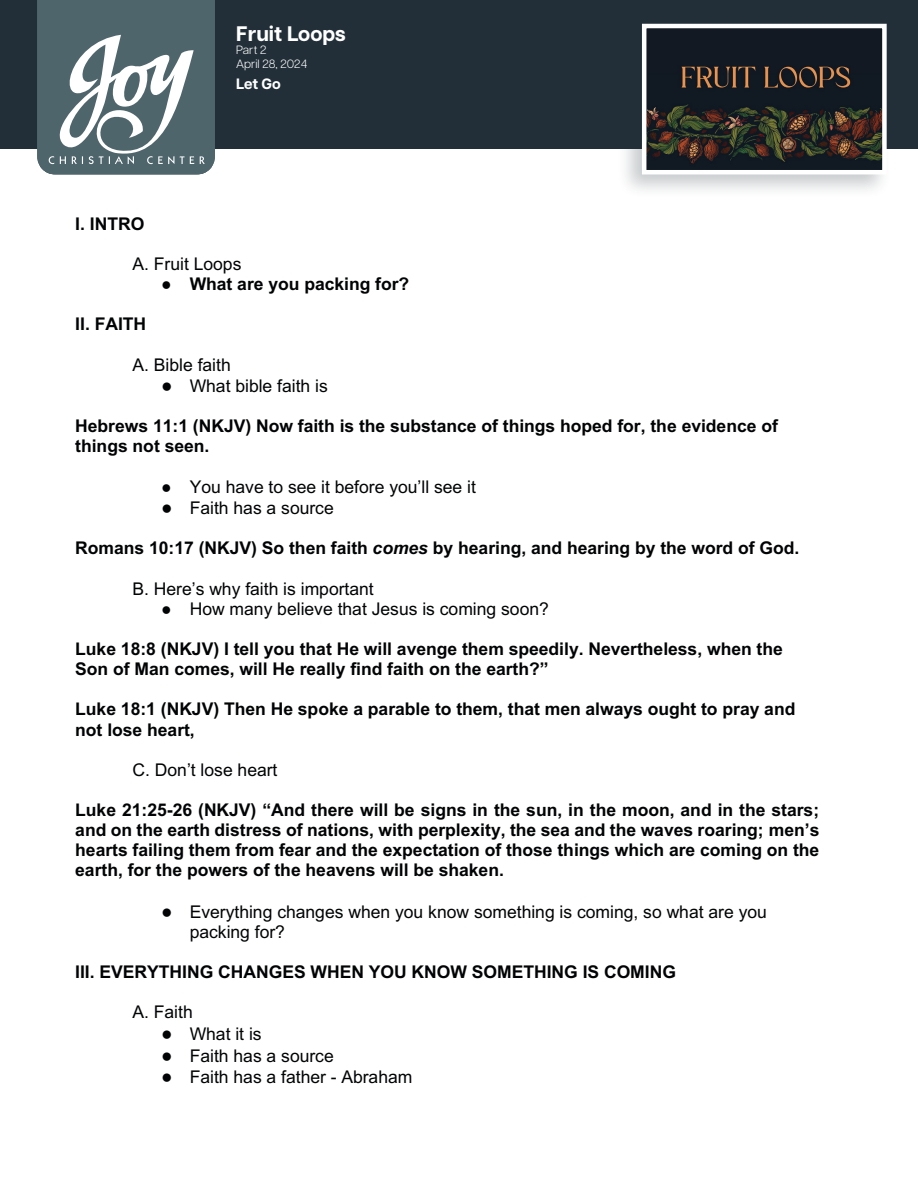
<style>
.page{position:relative;width:918px;height:1188px;background:#fff}
.page>*{position:absolute;margin:0;border:0;box-sizing:border-box;transform-origin:0 0}
.t1{font:700 21px "Articulat CF";color:#fff}
.t2{font:700 17.55px/20.2px "Arial";color:#020304}
.t3{font:17.55px/20.2px "Arial";color:#020304}
.t4{font:700 15px "Articulat CF";color:#fff}
.t5{font:300 12px/13.5px "Articulat CF";color:#fff}
.s1{font-family:"Times New Roman";font-weight:400}
.s2{font-family:"Times New Roman";font-size:19.05px}
.s3{font-family:"Times New Roman"}
.s4{font-style:italic}
</style>
<div class="page">
<div style="left:0;top:0;width:918px;height:149px;background:#222f38"></div>
<div style="left:617px;top:18px;width:276px;height:181px;background:#222f38;opacity:.25"></div>
<svg style="left:640px;top:22px;width:249px;height:155px;background:#3b3c3c"></svg>
<svg style="left:37px;top:0;width:178px;height:174px;background:#6d8086"></svg>
<p class="t1" style="left:236px;top:18px;width:111px">Fruit Loops</p>
<p class="t5" style="left:236px;top:42px;width:72px">Part 2<br>April 28, 2024</p>
<p class="t4" style="left:236px;top:72px;width:46px">Let Go</p>
<p class="t2" style="left:75px;top:214px;width:71px">I. INTRO</p>
<p class="t3" style="left:133px;top:254px;width:110px">A. Fruit Loops</p>
<p class="t2" style="left:161px;top:274px;width:250px"><span class="s1">●</span> What are you packing for?</p>
<p class="t2" style="left:75px;top:314px;width:72px">II. FAITH</p>
<p class="t3" style="left:133px;top:354px;width:100px">A. Bible faith</p>
<p class="t3" style="left:161px;top:376px;width:168px"><span class="s2">●</span> What bible faith is</p>
<p class="t2" style="left:75px;top:416px;width:704px">Hebrews 11:1 (NKJV) Now faith is the substance of things hoped for, the evidence of things not seen.</p>
<p class="t3" style="left:161px;top:477px;width:316px"><span class="s3">●</span> You have to see it before you’ll see it</p>
<p class="t3" style="left:161px;top:498px;width:174px"><span class="s2">●</span> Faith has a source</p>
<p class="t2" style="left:75px;top:538px;width:726px">Romans 10:17 (NKJV) So then faith <span class="s4">comes</span> by hearing, and hearing by the word of God.</p>
<p class="t3" style="left:133px;top:578px;width:243px">B. Here’s why faith is important</p>
<p class="t3" style="left:161px;top:598px;width:389px"><span class="s3">●</span> How many believe that Jesus is coming soon?</p>
<p class="t2" style="left:75px;top:639px;width:709px">Luke 18:8 (NKJV) I tell you that He will avenge them speedily. Nevertheless, when the<br>Son of Man comes, will He really find faith on the earth?”</p>
<p class="t2" style="left:75px;top:699px;width:722px">Luke 18:1 (NKJV) Then He spoke a parable to them, that men always ought to pray and not lose heart,</p>
<p class="t3" style="left:133px;top:759px;width:147px">C. Don’t lose heart</p>
<p class="t2" style="left:75px;top:800px;width:746px;text-align:justify">Luke 21:25-26 (NKJV) “And there will be signs in the sun, in the moon, and in the stars; and on the earth distress of nations, with perplexity, the sea and the waves roaring; men’s hearts failing them from fear and the expectation of those things which are coming on the earth, for the powers of the heavens will be shaken.</p>
<p class="t3" style="left:190px;top:901px;width:579px;text-indent:-29px"><span class="s2">●</span> Everything changes when you know something is coming, so what are you packing for?</p>
<p class="t2" style="left:75px;top:962px;width:602px">III. EVERYTHING CHANGES WHEN YOU KNOW SOMETHING IS COMING</p>
<p class="t3" style="left:133px;top:1002px;width:62px">A. Faith</p>
<p class="t3" style="left:161px;top:1023px;width:102px"><span class="s2">●</span> What it is</p>
<p class="t3" style="left:161px;top:1045px;width:174px"><span class="s2">●</span> Faith has a source</p>
<p class="t3" style="left:161px;top:1066px;width:253px"><span class="s2">●</span> Faith has a father - Abraham</p>
</div>
